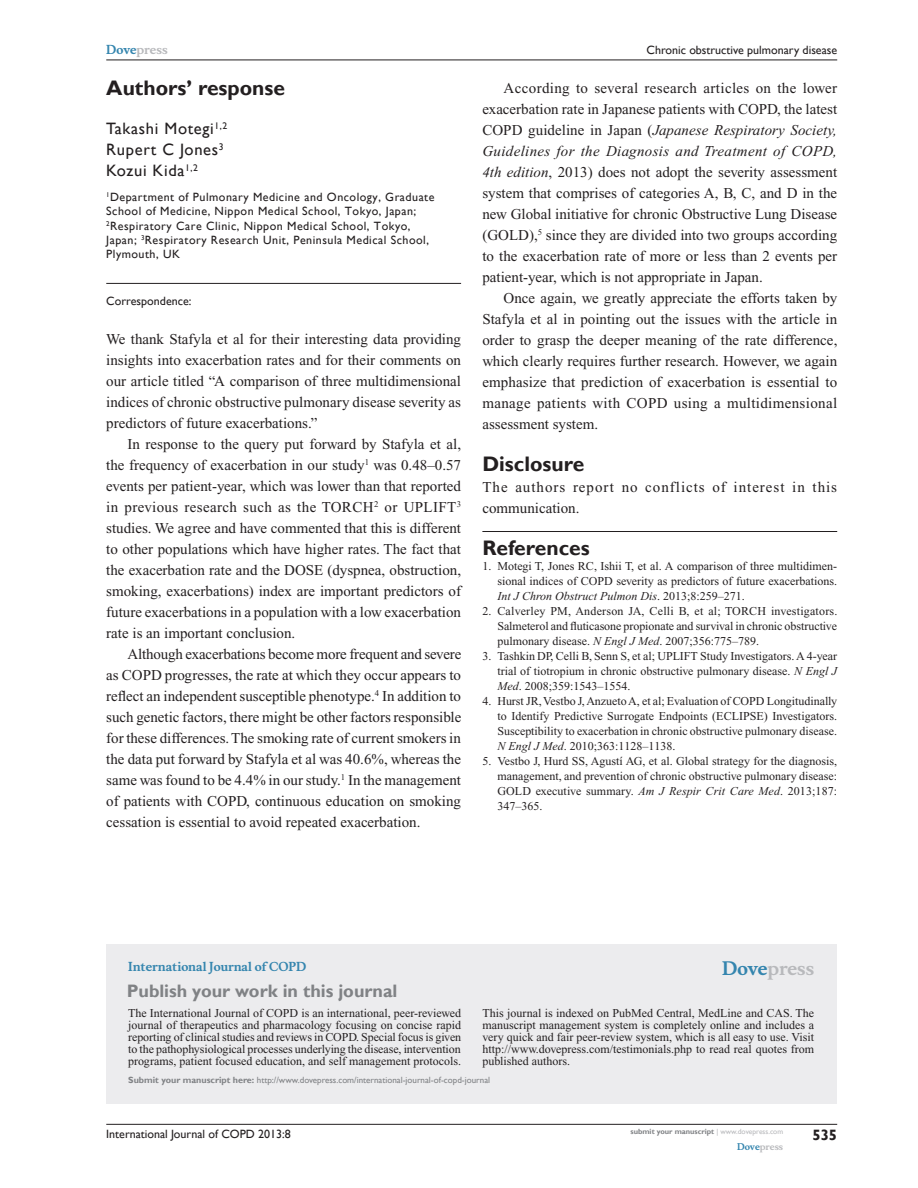
<style>
.page{position:relative;width:918px;height:1188px;background:#fff}
.page>*{position:absolute;margin:0;border:0;box-sizing:border-box;transform-origin:0 0}
.RefNL1{font:700 21px "Gill Sans";color:#231f20}
.RefH{font:700 21px "Gill Sans";color:#231f20}
.PromBx-H1{font:700 18px "Gill Sans";color:#808285}
.PromBx-Brand{font:700 18px "Musee";color:#b8b9bc}
.AAu{font:16.5px "Gill Sans";letter-spacing:.04em;color:#231f20}
.Tx{font:15px/21px "Times New Roman";color:#231f20;text-align:justify}
.TxF{font:15px/21px "Times New Roman";color:#231f20;text-align:justify}
.TxF-2{font:15px/21px "Times New Roman";letter-spacing:.065em;color:#231f20}
.RunFolio-R{font:700 15px "Gill Sans";color:#231f20}
.RefNL1-2{font:12px/15px "Times New Roman";color:#231f20;text-align:justify}
.PromBx-Tx{font:12px/12px "Times New Roman";color:#231f20;text-align:justify}
.AAuAff{font:12px/14.2px "Gill Sans";letter-spacing:.04em;color:#231f20}
.RunH-R{font:12px "Gill Sans";color:#231f20}
.RunF-R{font:12px "Gill Sans";color:#231f20}
.PromBx-JrnlName{font:700 12px "Musee";color:#3485ae}
.Corr-Info{font:12px "Gill Sans";color:#231f20}
.RunH-Brand-R{font:700 12px "Musee";color:#b8b9bc}
.PromBx-SubmitMssWebA{font:9px "Gill Sans";color:#808285}
.RunF-Brand-R{font:700 9px "Musee";color:#b8b9bc}
.RunF-SubmityourMS-R{font:700 7.5px "Gill Sans";color:#808285}
.s1{color:#3485ae}
.s2{font-style:italic}
.s3{font-weight:700}
.s4{font-weight:400;color:#b8b9bc}
</style>
<div class="page">
<div style="left:106px;top:944px;width:731px;height:159px;background:#ececee"></div>
<hr style="left:106px;top:1124px;width:731px;height:1px;background:#231f20">
<hr style="left:106px;top:60px;width:731px;height:1px;background:#231f20">
<hr style="left:106px;top:283px;width:355px;height:1px;background:#231f20">
<hr style="left:482px;top:531px;width:355px;height:1px;background:#231f20">
<p class="RunH-Brand-R" style="left:106px;top:43px;width:63px"><span class="s1">Dove</span>press</p>
<p class="RefNL1" style="left:106px;top:76px;width:180px">Authors’ response</p>
<p class="AAu" style="left:106px;top:119px;width:122px">Takashi Motegi<sup>1,2</sup></p>
<p class="AAu" style="left:106px;top:140px;width:119px">Rupert C Jones<sup>3</sup></p>
<p class="AAu" style="left:106px;top:161px;width:93px">Kozui Kida<sup>1,2</sup></p>
<p class="AAuAff" style="left:106px;top:190px;width:330px"><sup>1</sup>Department of Pulmonary Medicine and Oncology, Graduate School of Medicine, Nippon Medical School, Tokyo, Japan; <sup>2</sup>Respiratory Care Clinic, Nippon Medical School, Tokyo, Japan; <sup>3</sup>Respiratory Research Unit, Peninsula Medical School, Plymouth, UK</p>
<p class="Corr-Info" style="left:106px;top:294px;width:87px">Correspondence:</p>
<p class="TxF" style="left:106px;top:328px;width:356px">We thank Stafyla et al for their interesting data providing insights into exacerbation rates and for their comments on our article titled “A comparison of three multidimensional indices of chronic obstructive pulmonary disease severity as predictors of future exacerbations.”</p>
<p class="Tx" style="left:106px;top:433px;width:356px;text-indent:21px">In response to the query put forward by Stafyla et al, the frequency of exacerbation in our study<sup>1</sup> was 0.48–0.57 events per patient-year, which was lower than that reported in previous research such as the TORCH<sup>2</sup> or UPLIFT<sup>3 </sup>studies. We agree and have commented that this is different to other populations which have higher rates. The fact that the exacerbation rate and the DOSE (dyspnea, obstruction, smoking, exacerbations) index are important predictors of future exacerbations in a population with a low exacerbation rate is an important conclusion.</p>
<p class="Tx" style="left:106px;top:643px;width:357px;text-indent:21px">Although exacerbations become more frequent and severe as COPD progresses, the rate at which they occur appears to reflect an independent susceptible phenotype.<sup>4</sup> In addition to such genetic factors, there might be other factors responsible for these differences. The smoking rate of current smokers in the data put forward by Stafyla et al was 40.6%, whereas the same was found to be 4.4% in our study.<sup>1</sup> In the management of patients with COPD, continuous education on smoking cessation is essential to avoid repeated exacerbation.</p>
<p class="RunH-R" style="left:647px;top:43px;width:192px">Chronic obstructive pulmonary disease</p>
<p class="Tx" style="left:482px;top:77px;width:356px;text-indent:21px">According to several research articles on the lower exacerbation rate in Japanese patients with COPD, the latest COPD guideline in Japan (<span class="s2">Japanese Respiratory Society, Guidelines for the Diagnosis and Treatment of COPD, 4th edition</span>, 2013) does not adopt the severity assessment system that comprises of categories A, B, C, and D in the new Global initiative for chronic Obstructive Lung Disease (GOLD),<sup>5</sup> since they are divided into two groups according to the exacerbation rate of more or less than 2 events per patient-year, which is not appropriate in Japan.</p>
<p class="Tx" style="left:482px;top:287px;width:357px;text-indent:21px">Once again, we greatly appreciate the efforts taken by Stafyla et al in pointing out the issues with the article in order to grasp the deeper meaning of the rate difference, which clearly requires further research. However, we again emphasize that prediction of exacerbation is essential to manage patients with COPD using a multidimensional assessment system.</p>
<h1 class="RefNL1" style="left:482px;top:451px;width:103px">Disclosure</h1>
<p class="TxF-2" style="left:482px;top:476px;width:356px">The authors report no conflicts of interest in this communication.</p>
<p class="RefH" style="left:482px;top:535px;width:109px">References</p>
<p class="RefNL1-2" style="left:497px;top:558px;width:341px;text-indent:-15px">1. Motegi T, Jones RC, Ishii T, et al. A comparison of three multidimen&shy;sional indices of COPD severity as predictors of future exacerbations.<br><span class="s2">Int J Chron Obstruct Pulmon Dis</span>. 2013;8:259–271.</p>
<p class="RefNL1-2" style="left:497px;top:603px;width:342px;text-indent:-15px">2. Calverley PM, Anderson JA, Celli B, et al; TORCH investigators.<br>Salmeterol and fluticasone propionate and survival in chronic obstructive pulmonary disease. <span class="s2">N Engl J Med</span>. 2007;356:775–789.</p>
<p class="RefNL1-2" style="left:497px;top:648px;width:341px;text-indent:-15px">3. Tashkin DP, Celli B, Senn S, et al; UPLIFT Study Investigators. A 4-year trial of tiotropium in chronic obstructive pulmonary disease. <span class="s2">N Engl J Med</span>. 2008;359:1543–1554.</p>
<p class="RefNL1-2" style="left:497px;top:693px;width:341px;text-indent:-15px">4. Hurst JR, Vestbo J, Anzueto A, et al; Evaluation of COPD Longitudinally to Identify Predictive Surrogate Endpoints (ECLIPSE) Investigators.<br>Susceptibility to exacerbation in chronic obstructive pulmonary disease.<br><span class="s2">N Engl J Med</span>. 2010;363:1128–1138.</p>
<p class="RefNL1-2" style="left:497px;top:753px;width:341px;text-indent:-15px">5. Vestbo J, Hurd SS, Agustí AG, et al. Global strategy for the diagnosis, management, and prevention of chronic obstructive pulmonary disease:<br>GOLD executive summary. <span class="s2">Am J Respir Crit Care Med</span>. 2013;187:<br>347–365.</p>
<p class="PromBx-JrnlName" style="left:128px;top:959px;width:180px">International Journal of COPD</p>
<p class="PromBx-H1" style="left:127px;top:980px;width:272px">Publish your work in this journal</p>
<p class="PromBx-Brand" style="left:722px;top:958px;width:94px"><span class="s1">Dove</span>press</p>
<p class="PromBx-Tx" style="left:128px;top:1007px;width:334px">The International Journal of COPD is an international, peer-reviewed journal of therapeutics and pharmacology focusing on concise rapid reporting of clinical studies and reviews in COPD. Special focus is given to the pathophysiological processes underlying the disease, intervention programs, patient focused education, and self management protocols.</p>
<p class="PromBx-Tx" style="left:482px;top:1007px;width:333px">This journal is indexed on PubMed Central, MedLine and CAS. The manuscript management system is completely online and includes a very quick and fair peer-review system, which is all easy to use. Visit http://www.dovepress.com/testimonials.php to read real quotes from published authors.</p>
<p class="PromBx-SubmitMssWebA" style="left:128px;top:1075px;width:363px"><span class="s3">Submit your manuscript here:</span> http://www.dovepress.com/international-journal-of-copd-journal</p>
<p class="RunF-R" style="left:106px;top:1127px;width:186px">International Journal of COPD 2013:8</p>
<p class="RunF-SubmityourMS-R" style="left:631px;top:1127px;width:154px">submit your manuscript <span class="s4">| www.dovepress.com</span></p>
<p class="RunF-Brand-R" style="left:737px;top:1141px;width:48px"><span class="s1">Dove</span>press</p>
<p class="RunFolio-R" style="left:812px;top:1126px;width:26px">535</p>
</div>
